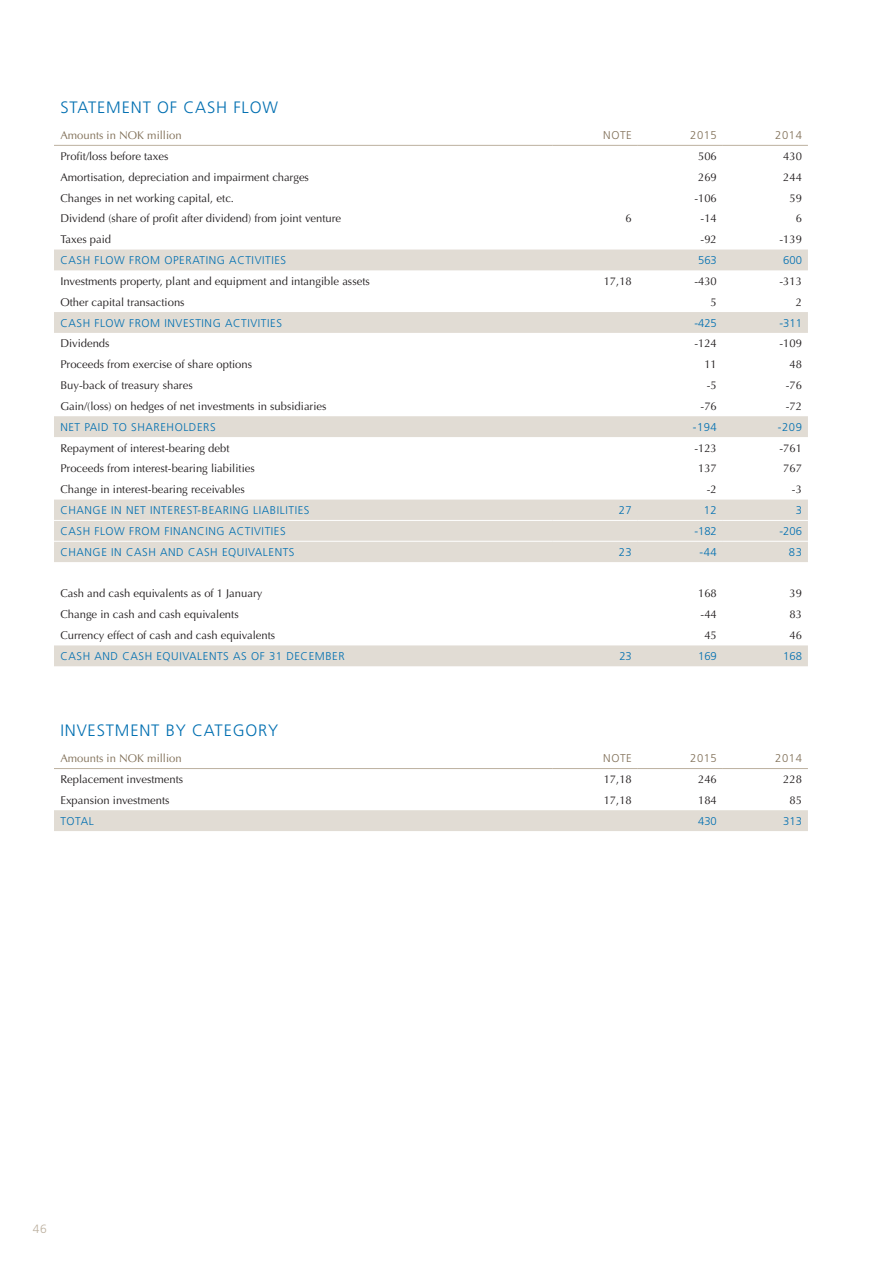
<style>
.page{position:relative;width:893px;height:1263px;background:#fff}
.page>*{position:absolute;margin:0;border:0;box-sizing:border-box;transform-origin:0 0}
.t1{font:300 16.5px "Frutiger";letter-spacing:.05em;color:#006fb1}
.t2{font:300 12px "Frutiger";color:#bcb09f}
.t3{font:11.25px "Optima";color:#231f20}
.t4{font:300 11.25px "Frutiger";letter-spacing:.05em;color:#006fb1}
.t5{font:11.25px "Optima";color:#806f57}
.t6{font:300 11.25px "Frutiger";letter-spacing:.05em;color:#806f57}
</style>
<div class="page">
<svg style="left:54px;top:250px;width:754px;height:416px"></svg>
<hr style="left:54px;top:145px;width:499px;height:1px;background:#bcb09f">
<hr style="left:553px;top:145px;width:85px;height:1px;background:#bcb09f">
<hr style="left:638px;top:145px;width:85px;height:1px;background:#bcb09f">
<hr style="left:723px;top:145px;width:85px;height:1px;background:#bcb09f">
<hr style="left:54px;top:520px;width:499px;height:1px;background:#fff">
<hr style="left:553px;top:520px;width:85px;height:1px;background:#fff">
<hr style="left:638px;top:520px;width:85px;height:1px;background:#fff">
<hr style="left:723px;top:520px;width:85px;height:1px;background:#fff">
<hr style="left:54px;top:541px;width:499px;height:1px;background:#fff">
<hr style="left:553px;top:541px;width:85px;height:1px;background:#fff">
<hr style="left:638px;top:541px;width:85px;height:1px;background:#fff">
<hr style="left:723px;top:541px;width:85px;height:1px;background:#fff">
<div style="left:54px;top:810px;width:754px;height:21px;background:#e1dcd4"></div>
<hr style="left:54px;top:768px;width:499px;height:1px;background:#bcb09f">
<hr style="left:553px;top:768px;width:85px;height:1px;background:#bcb09f">
<hr style="left:638px;top:768px;width:85px;height:1px;background:#bcb09f">
<hr style="left:723px;top:768px;width:85px;height:1px;background:#bcb09f">
<p class="t1" style="left:60px;top:98px;width:219px">STATEMENT OF CASH FLOW</p>
<p class="t5" style="left:60px;top:129px;width:123px">Amounts in NOK million</p>
<p class="t6" style="left:603px;top:129px;width:30px">NOTE</p>
<p class="t6" style="left:690px;top:129px;width:28px">2015</p>
<p class="t6" style="left:775px;top:129px;width:28px">2014</p>
<p class="t3" style="left:60px;top:150px;width:110px">Profit/loss before taxes</p>
<p class="t3" style="left:698px;top:150px;width:20px">506</p>
<p class="t3" style="left:783px;top:150px;width:20px">430</p>
<p class="t3" style="left:60px;top:170px;width:250px">Amortisation, depreciation and impairment charges</p>
<p class="t3" style="left:698px;top:170px;width:20px">269</p>
<p class="t3" style="left:783px;top:170px;width:20px">244</p>
<p class="t3" style="left:60px;top:191px;width:175px">Changes in net working capital, etc.</p>
<p class="t3" style="left:694px;top:191px;width:24px">-106</p>
<p class="t3" style="left:789px;top:191px;width:14px">59</p>
<p class="t3" style="left:60px;top:212px;width:282px">Dividend (share of profit after dividend) from joint venture</p>
<p class="t3" style="left:626px;top:212px;width:8px">6</p>
<p class="t3" style="left:701px;top:212px;width:18px">-14</p>
<p class="t3" style="left:796px;top:212px;width:8px">6</p>
<p class="t3" style="left:60px;top:233px;width:52px">Taxes paid</p>
<p class="t3" style="left:701px;top:233px;width:18px">-92</p>
<p class="t3" style="left:779px;top:233px;width:24px">-139</p>
<p class="t4" style="left:60px;top:254px;width:227px">CASH FLOW FROM OPERATING ACTIVITIES</p>
<p class="t4" style="left:698px;top:254px;width:20px">563</p>
<p class="t4" style="left:783px;top:254px;width:20px">600</p>
<p class="t3" style="left:60px;top:275px;width:311px">Investments property, plant and equipment and intangible assets</p>
<p class="t3" style="left:604px;top:275px;width:30px">17,18</p>
<p class="t3" style="left:694px;top:275px;width:24px">-430</p>
<p class="t3" style="left:779px;top:275px;width:24px">-313</p>
<p class="t3" style="left:60px;top:295px;width:126px">Other capital transactions</p>
<p class="t3" style="left:711px;top:295px;width:8px">5</p>
<p class="t3" style="left:796px;top:295px;width:8px">2</p>
<p class="t4" style="left:60px;top:316px;width:223px">CASH FLOW FROM INVESTING ACTIVITIES</p>
<p class="t4" style="left:694px;top:316px;width:24px">-425</p>
<p class="t4" style="left:779px;top:316px;width:24px">-311</p>
<p class="t3" style="left:60px;top:337px;width:51px">Dividends</p>
<p class="t3" style="left:694px;top:337px;width:24px">-124</p>
<p class="t3" style="left:779px;top:337px;width:24px">-109</p>
<p class="t3" style="left:60px;top:358px;width:193px">Proceeds from exercise of share options</p>
<p class="t3" style="left:704px;top:358px;width:14px">11</p>
<p class="t3" style="left:789px;top:358px;width:14px">48</p>
<p class="t3" style="left:60px;top:379px;width:134px">Buy-back of treasury shares</p>
<p class="t3" style="left:707px;top:379px;width:12px">-5</p>
<p class="t3" style="left:786px;top:379px;width:18px">-76</p>
<p class="t3" style="left:60px;top:400px;width:268px">Gain/(loss) on hedges of net investments in subsidiaries</p>
<p class="t3" style="left:701px;top:400px;width:18px">-76</p>
<p class="t3" style="left:786px;top:400px;width:18px">-72</p>
<p class="t4" style="left:60px;top:421px;width:157px">NET PAID TO SHAREHOLDERS</p>
<p class="t4" style="left:693px;top:421px;width:26px">-194</p>
<p class="t4" style="left:778px;top:421px;width:26px">-209</p>
<p class="t3" style="left:60px;top:441px;width:171px">Repayment of interest-bearing debt</p>
<p class="t3" style="left:694px;top:441px;width:24px">-123</p>
<p class="t3" style="left:779px;top:441px;width:24px">-761</p>
<p class="t3" style="left:60px;top:462px;width:196px">Proceeds from interest-bearing liabilities</p>
<p class="t3" style="left:698px;top:462px;width:20px">137</p>
<p class="t3" style="left:783px;top:462px;width:20px">767</p>
<p class="t3" style="left:60px;top:483px;width:186px">Change in interest-bearing receivables</p>
<p class="t3" style="left:707px;top:483px;width:12px">-2</p>
<p class="t3" style="left:792px;top:483px;width:12px">-3</p>
<p class="t4" style="left:60px;top:504px;width:251px">CHANGE IN NET INTEREST-BEARING LIABILITIES</p>
<p class="t4" style="left:619px;top:504px;width:15px">27</p>
<p class="t4" style="left:704px;top:504px;width:15px">12</p>
<p class="t4" style="left:796px;top:504px;width:8px">3</p>
<p class="t4" style="left:60px;top:525px;width:227px">CASH FLOW FROM FINANCING ACTIVITIES</p>
<p class="t4" style="left:694px;top:525px;width:24px">-182</p>
<p class="t4" style="left:779px;top:525px;width:24px">-206</p>
<p class="t4" style="left:60px;top:546px;width:236px">CHANGE IN CASH AND CASH EQUIVALENTS</p>
<p class="t4" style="left:619px;top:546px;width:15px">23</p>
<p class="t4" style="left:699px;top:546px;width:19px">-44</p>
<p class="t4" style="left:789px;top:546px;width:15px">83</p>
<p class="t3" style="left:60px;top:587px;width:203px">Cash and cash equivalents as of 1 January</p>
<p class="t3" style="left:698px;top:587px;width:20px">168</p>
<p class="t3" style="left:789px;top:587px;width:14px">39</p>
<p class="t3" style="left:60px;top:608px;width:180px">Change in cash and cash equivalents</p>
<p class="t3" style="left:701px;top:608px;width:18px">-44</p>
<p class="t3" style="left:789px;top:608px;width:14px">83</p>
<p class="t3" style="left:60px;top:629px;width:216px">Currency effect of cash and cash equivalents</p>
<p class="t3" style="left:704px;top:629px;width:14px">45</p>
<p class="t3" style="left:789px;top:629px;width:14px">46</p>
<p class="t4" style="left:60px;top:650px;width:286px">CASH AND CASH EQUIVALENTS AS OF 31 DECEMBER</p>
<p class="t4" style="left:619px;top:650px;width:14px">23</p>
<p class="t4" style="left:698px;top:650px;width:20px">169</p>
<p class="t4" style="left:783px;top:650px;width:20px">168</p>
<p class="t1" style="left:60px;top:721px;width:219px">INVESTMENT BY CATEGORY</p>
<p class="t5" style="left:60px;top:752px;width:123px">Amounts in NOK million</p>
<p class="t6" style="left:603px;top:752px;width:30px">NOTE</p>
<p class="t6" style="left:690px;top:752px;width:28px">2015</p>
<p class="t6" style="left:775px;top:752px;width:28px">2014</p>
<p class="t3" style="left:60px;top:773px;width:124px">Replacement investments</p>
<p class="t3" style="left:604px;top:773px;width:30px">17,18</p>
<p class="t3" style="left:698px;top:773px;width:20px">246</p>
<p class="t3" style="left:783px;top:773px;width:20px">228</p>
<p class="t3" style="left:60px;top:793px;width:111px">Expansion investments</p>
<p class="t3" style="left:604px;top:793px;width:30px">17,18</p>
<p class="t3" style="left:698px;top:793px;width:20px">184</p>
<p class="t3" style="left:789px;top:793px;width:14px">85</p>
<p class="t4" style="left:60px;top:815px;width:35px">TOTAL</p>
<p class="t4" style="left:698px;top:815px;width:20px">430</p>
<p class="t4" style="left:783px;top:815px;width:20px">313</p>
<p class="t2" style="left:33px;top:1222px;width:15px">46</p>
</div>
